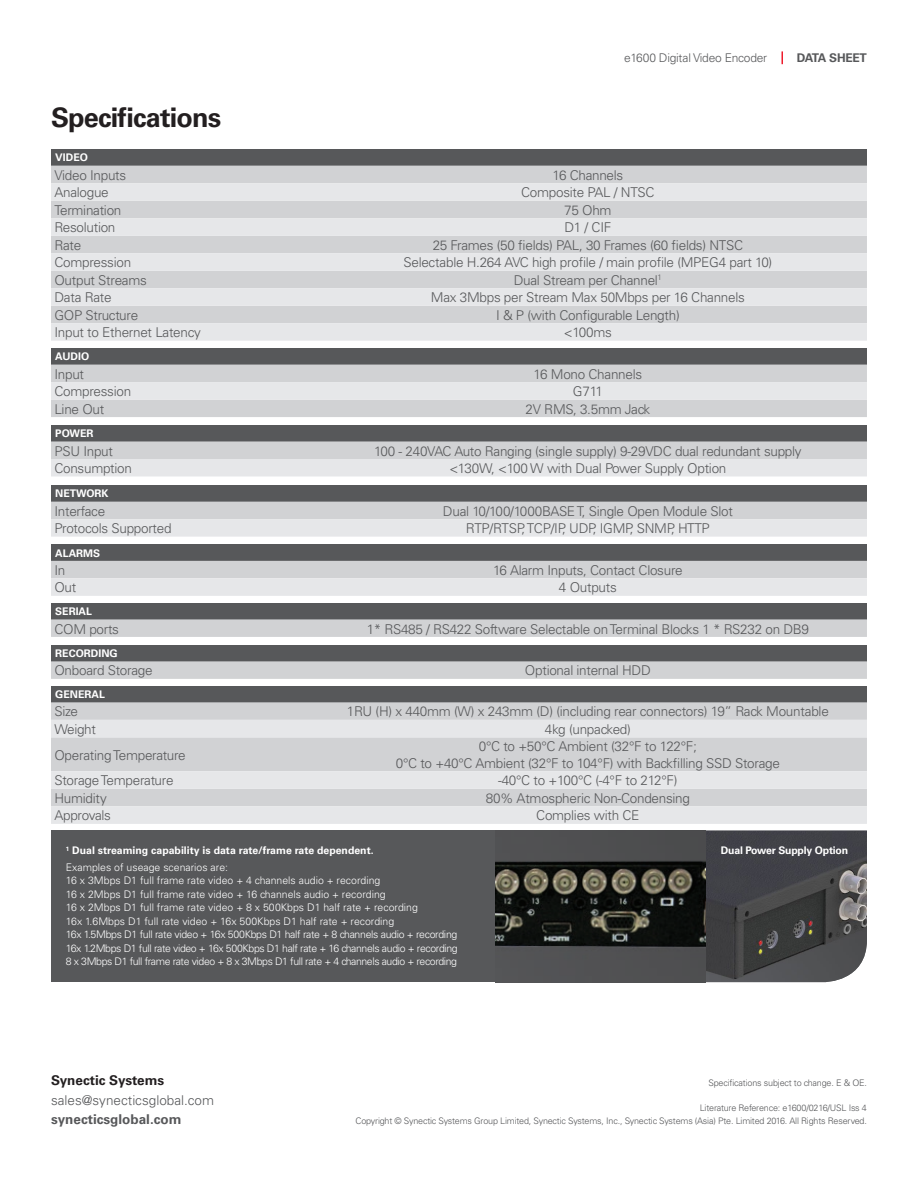
<style>
.page{position:relative;width:918px;height:1188px;background:#fff}
.page>*{position:absolute;margin:0;border:0;box-sizing:border-box;transform-origin:0 0}
.t1{font:700 27px "Univers";letter-spacing:-.03em;color:#231f20}
.t2{font:300 13.5px/16.5px "Univers";letter-spacing:-.02em;color:#57585a;text-align:center}
.t3{font:300 13.5px "Univers";color:#57585a}
.t4{font:700 13.5px "Univers";color:#57585a}
.t5{font:700 13.5px "Univers";color:#231f20}
.t6{font:300 12px "Univers";letter-spacing:-.02em;color:#57585a}
.t7{font:700 12px "Univers";letter-spacing:-.02em;color:#57585a}
.t8{font:300 10.5px/13.5px "Univers";letter-spacing:-.03em;color:#fff}
.t9{font:700 10.5px/16.5px "Univers";color:#fff}
.t10{font:700 10.5px "Univers";letter-spacing:-.02em;color:#fff}
.t11{font:300 9px/13.5px "Univers";letter-spacing:-.02em;color:#57585a;text-align:right}
.s1{font-weight:300}
</style>
<div class="page">
<svg style="left:782px;top:51px;width:1px;height:13px"></svg>
<div style="left:51px;top:831px;width:445px;height:151px;background:#57585a"></div>
<img style="left:706px;top:831px;width:161px;height:151px">
<svg style="left:496px;top:831px;width:210px;height:151px;background:#3b3c39"></svg>
<div style="left:51px;top:686px;width:816px;height:16px;background:#57585a"></div>
<div style="left:51px;top:702px;width:816px;height:18px;background:#d1d2d4"></div>
<svg style="left:51px;top:720px;width:816px;height:104px;background:#dbdcde"></svg>
<div style="left:51px;top:645px;width:816px;height:16px;background:#57585a"></div>
<div style="left:51px;top:661px;width:816px;height:18px;background:#d1d2d4"></div>
<div style="left:51px;top:149px;width:816px;height:17px;background:#57585a"></div>
<div style="left:51px;top:166px;width:816px;height:17px;background:#d1d2d4"></div>
<svg style="left:51px;top:183px;width:816px;height:158px;background:#dddee0"></svg>
<div style="left:51px;top:348px;width:816px;height:17px;background:#57585a"></div>
<svg style="left:51px;top:365px;width:816px;height:52px;background:#d8d9db"></svg>
<div style="left:51px;top:485px;width:816px;height:17px;background:#57585a"></div>
<svg style="left:51px;top:502px;width:816px;height:35px;background:#dcdddf"></svg>
<div style="left:51px;top:544px;width:816px;height:17px;background:#57585a"></div>
<svg style="left:51px;top:561px;width:816px;height:35px;background:#dbdcde"></svg>
<div style="left:51px;top:603px;width:816px;height:16px;background:#57585a"></div>
<div style="left:51px;top:619px;width:816px;height:18px;background:#d1d2d4"></div>
<div style="left:51px;top:425px;width:816px;height:16px;background:#57585a"></div>
<svg style="left:51px;top:441px;width:816px;height:35px;background:#d9dadc"></svg>
<h1 class="t1" style="left:51px;top:102px;width:172px">Specifications</h1>
<p class="t6" style="left:624px;top:51px;width:145px">e1600 Digital Video Encoder</p>
<p class="t7" style="left:797px;top:51px;width:72px">DATA SHEET</p>
<p class="t9" style="left:55px;top:149px;width:34px">VIDEO</p>
<p class="t2" style="left:54px;top:167px;width:73px">Video Inputs</p>
<p class="t2" style="left:552px;top:167px;width:72px">16 Channels</p>
<p class="t2" style="left:54px;top:184px;width:56px">Analogue</p>
<p class="t2" style="left:521px;top:184px;width:135px">Composite PAL / NTSC</p>
<p class="t2" style="left:54px;top:202px;width:69px">Termination</p>
<p class="t2" style="left:564px;top:202px;width:49px">75 Ohm</p>
<p class="t2" style="left:54px;top:219px;width:63px">Resolution</p>
<p class="t2" style="left:564px;top:219px;width:48px">D1 / CIF</p>
<p class="t2" style="left:54px;top:237px;width:28px">Rate</p>
<p class="t2" style="left:433px;top:237px;width:312px">25 Frames (50 fields) PAL, 30 Frames (60 fields) NTSC</p>
<p class="t2" style="left:54px;top:254px;width:78px">Compression</p>
<p class="t2" style="left:403px;top:254px;width:370px">Selectable H.264 AVC high profile / main profile (MPEG4 part 10)</p>
<p class="t2" style="left:54px;top:272px;width:94px">Output Streams</p>
<p class="t2" style="left:514px;top:272px;width:150px">Dual Stream per Channel<sup>1</sup></p>
<p class="t2" style="left:54px;top:289px;width:59px">Data Rate</p>
<p class="t2" style="left:431px;top:289px;width:315px">Max 3Mbps per Stream Max 50Mbps per 16 Channels</p>
<p class="t2" style="left:54px;top:307px;width:85px">GOP Structure</p>
<p class="t2" style="left:496px;top:307px;width:185px">I &amp; P (with Configurable Length)</p>
<p class="t2" style="left:54px;top:324px;width:148px">Input to Ethernet Latency</p>
<p class="t2" style="left:564px;top:324px;width:50px">&lt;100ms</p>
<p class="t9" style="left:55px;top:348px;width:36px">AUDIO</p>
<p class="t2" style="left:54px;top:366px;width:31px">Input</p>
<p class="t2" style="left:534px;top:366px;width:110px">16 Mono Channels</p>
<p class="t2" style="left:54px;top:383px;width:78px">Compression</p>
<p class="t2" style="left:573px;top:383px;width:31px">G711</p>
<p class="t2" style="left:54px;top:401px;width:51px">Line Out</p>
<p class="t2" style="left:526px;top:401px;width:126px">2V RMS, 3.5mm Jack</p>
<p class="t9" style="left:55px;top:425px;width:40px">POWER</p>
<p class="t2" style="left:54px;top:443px;width:60px">PSU Input</p>
<p class="t2" style="left:374px;top:443px;width:429px">100 - 240VAC Auto Ranging (single supply) 9-29VDC dual redundant supply</p>
<p class="t2" style="left:54px;top:460px;width:79px">Consumption</p>
<p class="t2" style="left:449px;top:460px;width:279px">&lt;130W, &lt;100 W with Dual Power Supply Option</p>
<p class="t9" style="left:55px;top:485px;width:55px">NETWORK</p>
<p class="t2" style="left:54px;top:503px;width:52px">Interface</p>
<p class="t2" style="left:443px;top:503px;width:291px">Dual 10/100/1000BASE T, Single Open Module Slot</p>
<p class="t2" style="left:54px;top:520px;width:119px">Protocols Supported</p>
<p class="t2" style="left:466px;top:520px;width:245px">RTP/RTSP, TCP/IP, UDP, IGMP, SNMP, HTTP</p>
<p class="t9" style="left:55px;top:545px;width:46px">ALARMS</p>
<p class="t2" style="left:54px;top:562px;width:12px">In</p>
<p class="t2" style="left:493px;top:562px;width:191px">16 Alarm Inputs, Contact Closure</p>
<p class="t2" style="left:54px;top:579px;width:23px">Out</p>
<p class="t2" style="left:559px;top:579px;width:59px">4 Outputs</p>
<p class="t9" style="left:55px;top:603px;width:38px">SERIAL</p>
<p class="t2" style="left:54px;top:621px;width:66px">COM ports</p>
<p class="t2" style="left:367px;top:621px;width:444px">1* RS485 / RS422 Software Selectable on Terminal Blocks 1 * RS232 on DB9</p>
<p class="t9" style="left:55px;top:645px;width:64px">RECORDING</p>
<p class="t2" style="left:54px;top:662px;width:100px">Onboard Storage</p>
<p class="t2" style="left:525px;top:662px;width:127px">Optional internal HDD</p>
<p class="t9" style="left:55px;top:686px;width:51px">GENERAL</p>
<p class="t2" style="left:54px;top:703px;width:25px">Size</p>
<p class="t2" style="left:347px;top:703px;width:483px">1RU (H) x 440mm (W) x 243mm (D) (including rear connectors) 19” Rack Mountable</p>
<p class="t2" style="left:54px;top:721px;width:43px">Weight</p>
<p class="t2" style="left:545px;top:721px;width:88px">4kg (unpacked)</p>
<p class="t2" style="left:54px;top:747px;width:133px">Operating Temperature</p>
<p class="t2" style="left:396px;top:738px;width:386px">0°C to +50°C Ambient (32°F to 122°F;<br>0°C to +40°C Ambient (32°F to 104°F) with Backfilling SSD Storage</p>
<p class="t2" style="left:54px;top:772px;width:121px">Storage Temperature</p>
<p class="t2" style="left:498px;top:772px;width:181px">-40°C to +100°C (-4°F to 212°F)</p>
<p class="t2" style="left:54px;top:790px;width:54px">Humidity</p>
<p class="t2" style="left:486px;top:790px;width:206px">80% Atmospheric Non-Condensing</p>
<p class="t2" style="left:54px;top:807px;width:58px">Approvals</p>
<p class="t2" style="left:536px;top:807px;width:105px">Complies with CE</p>
<p class="t9" style="left:66px;top:842px;width:309px"><sup>1</sup> Dual streaming capability is data rate/frame rate dependent.<br><span class="s1">Examples of useage scenarios are:</span></p>
<p class="t8" style="left:66px;top:874px;width:393px">16 x 3Mbps D1 full frame rate video + 4 channels audio + recording<br>16 x 2Mbps D1 full frame rate video + 16 channels audio + recording<br>16 x 2Mbps D1 full frame rate video + 8 x 500Kbps D1 half rate + recording<br>16x 1.6Mbps D1 full rate video + 16x 500Kbps D1 half rate + recording<br>16x 1.5Mbps D1 full rate video + 16x 500Kbps D1 half rate + 8 channels audio + recording 16x 1.2Mbps D1 full rate video + 16x 500Kbps D1 half rate + 16 channels audio + recording 8 x 3Mbps D1 full frame rate video + 8 x 3Mbps D1 full rate + 4 channels audio + recording</p>
<p class="t10" style="left:721px;top:844px;width:129px">Dual Power Supply Option</p>
<p class="t5" style="left:51px;top:1073px;width:115px">Synectic Systems</p>
<p class="t3" style="left:51px;top:1092px;width:165px">sales@synecticsglobal.com</p>
<p class="t4" style="left:51px;top:1112px;width:132px">synecticsglobal.com</p>
<p class="t11" style="left:708px;top:1076px;width:160px">Specifications subject to change. E &amp; OE.</p>
<p class="t11" style="left:356px;top:1101px;width:513px">Literature Reference: e1600/0216/USL Iss 4<br>Copyright © Synectic Systems Group Limited, Synectic Systems, Inc., Synectic Systems (Asia) Pte. Limited 2016. All Rights Reserved.</p>
</div>
